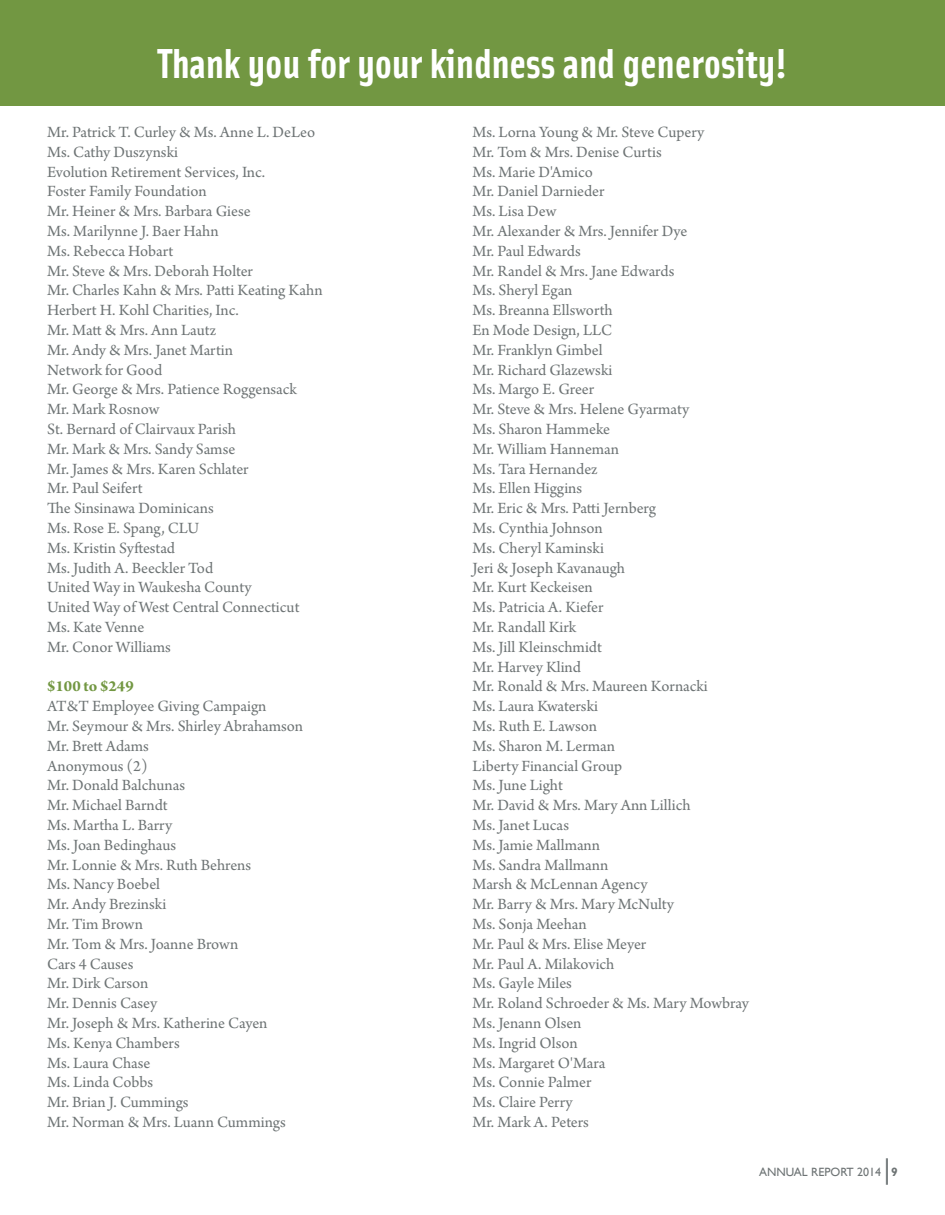
<style>
.page{position:relative;width:945px;height:1215px;background:#fff}
.page>*{position:absolute;margin:0;border:0;box-sizing:border-box;transform-origin:0 0}
.t1{font:700 42px "Solex";color:#fff}
.t2{font:16.5px "Arno Pro";letter-spacing:-.005em;color:#6e7475}
.t3{font:700 16.5px "Arno Pro";color:#729742}
.t4{font:12px "Gill Sans";color:#6e7475}
.s1{font-weight:700}
</style>
<div class="page">
<div style="left:14px;top:0;width:931px;height:105px;background:#729742"></div>
<div style="left:0;top:0;width:14px;height:105px;background:#729742"></div>
<svg style="left:886px;top:1158px;width:2px;height:27px"></svg>
<p class="t1" style="left:158px;top:36px;width:631px">Thank you for your kindness and generosity!</p>
<p class="t2" style="left:47px;top:123px;width:270px">Mr. Patrick T. Curley &amp; Ms. Anne L. DeLeo</p>
<p class="t2" style="left:47px;top:142px;width:132px">Ms. Cathy Duszynski</p>
<p class="t2" style="left:47px;top:162px;width:219px">Evolution Retirement Services, Inc.</p>
<p class="t2" style="left:47px;top:182px;width:161px">Foster Family Foundation</p>
<p class="t2" style="left:47px;top:202px;width:205px">Mr. Heiner &amp; Mrs. Barbara Giese</p>
<p class="t2" style="left:47px;top:222px;width:173px">Ms. Marilynne J. Baer Hahn</p>
<p class="t2" style="left:47px;top:241px;width:128px">Ms. Rebecca Hobart</p>
<p class="t2" style="left:47px;top:261px;width:207px">Mr. Steve &amp; Mrs. Deborah Holter</p>
<p class="t2" style="left:47px;top:281px;width:277px">Mr. Charles Kahn &amp; Mrs. Patti Keating Kahn</p>
<p class="t2" style="left:47px;top:301px;width:193px">Herbert H. Kohl Charities, Inc.</p>
<p class="t2" style="left:47px;top:321px;width:170px">Mr. Matt &amp; Mrs. Ann Lautz</p>
<p class="t2" style="left:47px;top:340px;width:187px">Mr. Andy &amp; Mrs. Janet Martin</p>
<p class="t2" style="left:47px;top:360px;width:117px">Network for Good</p>
<p class="t2" style="left:47px;top:380px;width:251px">Mr. George &amp; Mrs. Patience Roggensack</p>
<p class="t2" style="left:47px;top:400px;width:114px">Mr. Mark Rosnow</p>
<p class="t2" style="left:47px;top:420px;width:190px">St. Bernard of Clairvaux Parish</p>
<p class="t2" style="left:47px;top:439px;width:190px">Mr. Mark &amp; Mrs. Sandy Samse</p>
<p class="t2" style="left:47px;top:459px;width:203px">Mr. James &amp; Mrs. Karen Schlater</p>
<p class="t2" style="left:47px;top:479px;width:97px">Mr. Paul Seifert</p>
<p class="t2" style="left:47px;top:499px;width:168px">The Sinsinawa Dominicans</p>
<p class="t2" style="left:47px;top:519px;width:153px">Ms. Rose E. Spang, CLU</p>
<p class="t2" style="left:47px;top:538px;width:129px">Ms. Kristin Syftestad</p>
<p class="t2" style="left:47px;top:558px;width:168px">Ms. Judith A. Beeckler Tod</p>
<p class="t2" style="left:47px;top:578px;width:206px">United Way in Waukesha County</p>
<p class="t2" style="left:47px;top:598px;width:254px">United Way of West Central Connecticut</p>
<p class="t2" style="left:47px;top:618px;width:99px">Ms. Kate Venne</p>
<p class="t2" style="left:47px;top:637px;width:125px">Mr. Conor Williams</p>
<p class="t3" style="left:47px;top:677px;width:88px">$100 to $249</p>
<p class="t2" style="left:47px;top:697px;width:221px">AT&amp;T Employee Giving Campaign</p>
<p class="t2" style="left:47px;top:717px;width:258px">Mr. Seymour &amp; Mrs. Shirley Abrahamson</p>
<p class="t2" style="left:47px;top:736px;width:103px">Mr. Brett Adams</p>
<p class="t2" style="left:47px;top:756px;width:102px">Anonymous (2)</p>
<p class="t2" style="left:47px;top:776px;width:139px">Mr. Donald Balchunas</p>
<p class="t2" style="left:47px;top:796px;width:122px">Mr. Michael Barndt</p>
<p class="t2" style="left:47px;top:816px;width:127px">Ms. Martha L. Barry</p>
<p class="t2" style="left:47px;top:835px;width:130px">Ms. Joan Bedinghaus</p>
<p class="t2" style="left:47px;top:855px;width:205px">Mr. Lonnie &amp; Mrs. Ruth Behrens</p>
<p class="t2" style="left:47px;top:875px;width:114px">Ms. Nancy Boebel</p>
<p class="t2" style="left:47px;top:895px;width:121px">Mr. Andy Brezinski</p>
<p class="t2" style="left:47px;top:915px;width:97px">Mr. Tim Brown</p>
<p class="t2" style="left:47px;top:934px;width:193px">Mr. Tom &amp; Mrs. Joanne Brown</p>
<p class="t2" style="left:47px;top:954px;width:88px">Cars 4 Causes</p>
<p class="t2" style="left:47px;top:974px;width:103px">Mr. Dirk Carson</p>
<p class="t2" style="left:47px;top:994px;width:112px">Mr. Dennis Casey</p>
<p class="t2" style="left:47px;top:1014px;width:222px">Mr. Joseph &amp; Mrs. Katherine Cayen</p>
<p class="t2" style="left:47px;top:1033px;width:134px">Ms. Kenya Chambers</p>
<p class="t2" style="left:47px;top:1053px;width:105px">Ms. Laura Chase</p>
<p class="t2" style="left:47px;top:1073px;width:108px">Ms. Linda Cobbs</p>
<p class="t2" style="left:47px;top:1093px;width:143px">Mr. Brian J. Cummings</p>
<p class="t2" style="left:47px;top:1113px;width:240px">Mr. Norman &amp; Mrs. Luann Cummings</p>
<p class="t2" style="left:472px;top:123px;width:233px">Ms. Lorna Young &amp; Mr. Steve Cupery</p>
<p class="t2" style="left:472px;top:142px;width:191px">Mr. Tom &amp; Mrs. Denise Curtis</p>
<p class="t2" style="left:472px;top:162px;width:122px">Ms. Marie D'Amico</p>
<p class="t2" style="left:472px;top:182px;width:133px">Mr. Daniel Darnieder</p>
<p class="t2" style="left:472px;top:202px;width:85px">Ms. Lisa Dew</p>
<p class="t2" style="left:472px;top:222px;width:217px">Mr. Alexander &amp; Mrs. Jennifer Dye</p>
<p class="t2" style="left:472px;top:241px;width:110px">Mr. Paul Edwards</p>
<p class="t2" style="left:472px;top:261px;width:203px">Mr. Randel &amp; Mrs. Jane Edwards</p>
<p class="t2" style="left:472px;top:281px;width:102px">Ms. Sheryl Egan</p>
<p class="t2" style="left:472px;top:301px;width:142px">Ms. Breanna Ellsworth</p>
<p class="t2" style="left:472px;top:321px;width:141px">En Mode Design, LLC</p>
<p class="t2" style="left:472px;top:340px;width:132px">Mr. Franklyn Gimbel</p>
<p class="t2" style="left:472px;top:360px;width:141px">Mr. Richard Glazewski</p>
<p class="t2" style="left:472px;top:380px;width:123px">Ms. Margo E. Greer</p>
<p class="t2" style="left:472px;top:400px;width:218px">Mr. Steve &amp; Mrs. Helene Gyarmaty</p>
<p class="t2" style="left:472px;top:420px;width:139px">Ms. Sharon Hammeke</p>
<p class="t2" style="left:472px;top:439px;width:148px">Mr. William Hanneman</p>
<p class="t2" style="left:472px;top:459px;width:127px">Ms. Tara Hernandez</p>
<p class="t2" style="left:472px;top:479px;width:111px">Ms. Ellen Higgins</p>
<p class="t2" style="left:472px;top:499px;width:185px">Mr. Eric &amp; Mrs. Patti Jernberg</p>
<p class="t2" style="left:472px;top:519px;width:132px">Ms. Cynthia Johnson</p>
<p class="t2" style="left:472px;top:538px;width:133px">Ms. Cheryl Kaminski</p>
<p class="t2" style="left:472px;top:558px;width:154px">Jeri &amp; Joseph Kavanaugh</p>
<p class="t2" style="left:472px;top:578px;width:122px">Mr. Kurt Keckeisen</p>
<p class="t2" style="left:472px;top:598px;width:132px">Ms. Patricia A. Kiefer</p>
<p class="t2" style="left:472px;top:618px;width:105px">Mr. Randall Kirk</p>
<p class="t2" style="left:472px;top:637px;width:131px">Ms. Jill Kleinschmidt</p>
<p class="t2" style="left:472px;top:657px;width:110px">Mr. Harvey Klind</p>
<p class="t2" style="left:472px;top:677px;width:237px">Mr. Ronald &amp; Mrs. Maureen Kornacki</p>
<p class="t2" style="left:472px;top:697px;width:127px">Ms. Laura Kwaterski</p>
<p class="t2" style="left:472px;top:717px;width:126px">Ms. Ruth E. Lawson</p>
<p class="t2" style="left:472px;top:736px;width:144px">Ms. Sharon M. Lerman</p>
<p class="t2" style="left:472px;top:756px;width:151px">Liberty Financial Group</p>
<p class="t2" style="left:472px;top:776px;width:92px">Ms. June Light</p>
<p class="t2" style="left:472px;top:796px;width:220px">Mr. David &amp; Mrs. Mary Ann Lillich</p>
<p class="t2" style="left:472px;top:816px;width:98px">Ms. Janet Lucas</p>
<p class="t2" style="left:472px;top:835px;width:129px">Ms. Jamie Mallmann</p>
<p class="t2" style="left:472px;top:855px;width:137px">Ms. Sandra Mallmann</p>
<p class="t2" style="left:472px;top:875px;width:177px">Marsh &amp; McLennan Agency</p>
<p class="t2" style="left:472px;top:895px;width:203px">Mr. Barry &amp; Mrs. Mary McNulty</p>
<p class="t2" style="left:472px;top:915px;width:116px">Ms. Sonja Meehan</p>
<p class="t2" style="left:472px;top:934px;width:175px">Mr. Paul &amp; Mrs. Elise Meyer</p>
<p class="t2" style="left:472px;top:954px;width:143px">Mr. Paul A. Milakovich</p>
<p class="t2" style="left:472px;top:974px;width:101px">Ms. Gayle Miles</p>
<p class="t2" style="left:472px;top:994px;width:278px">Mr. Roland Schroeder &amp; Ms. Mary Mowbray</p>
<p class="t2" style="left:472px;top:1014px;width:111px">Ms. Jenann Olsen</p>
<p class="t2" style="left:472px;top:1033px;width:107px">Ms. Ingrid Olson</p>
<p class="t2" style="left:472px;top:1053px;width:134px">Ms. Margaret O'Mara</p>
<p class="t2" style="left:472px;top:1073px;width:120px">Ms. Connie Palmer</p>
<p class="t2" style="left:472px;top:1093px;width:102px">Ms. Claire Perry</p>
<p class="t2" style="left:472px;top:1113px;width:118px">Mr. Mark A. Peters</p>
<p class="t4" style="left:759px;top:1165px;width:140px">ANNUAL REPORT 2014 <span class="s1">9</span></p>
</div>
